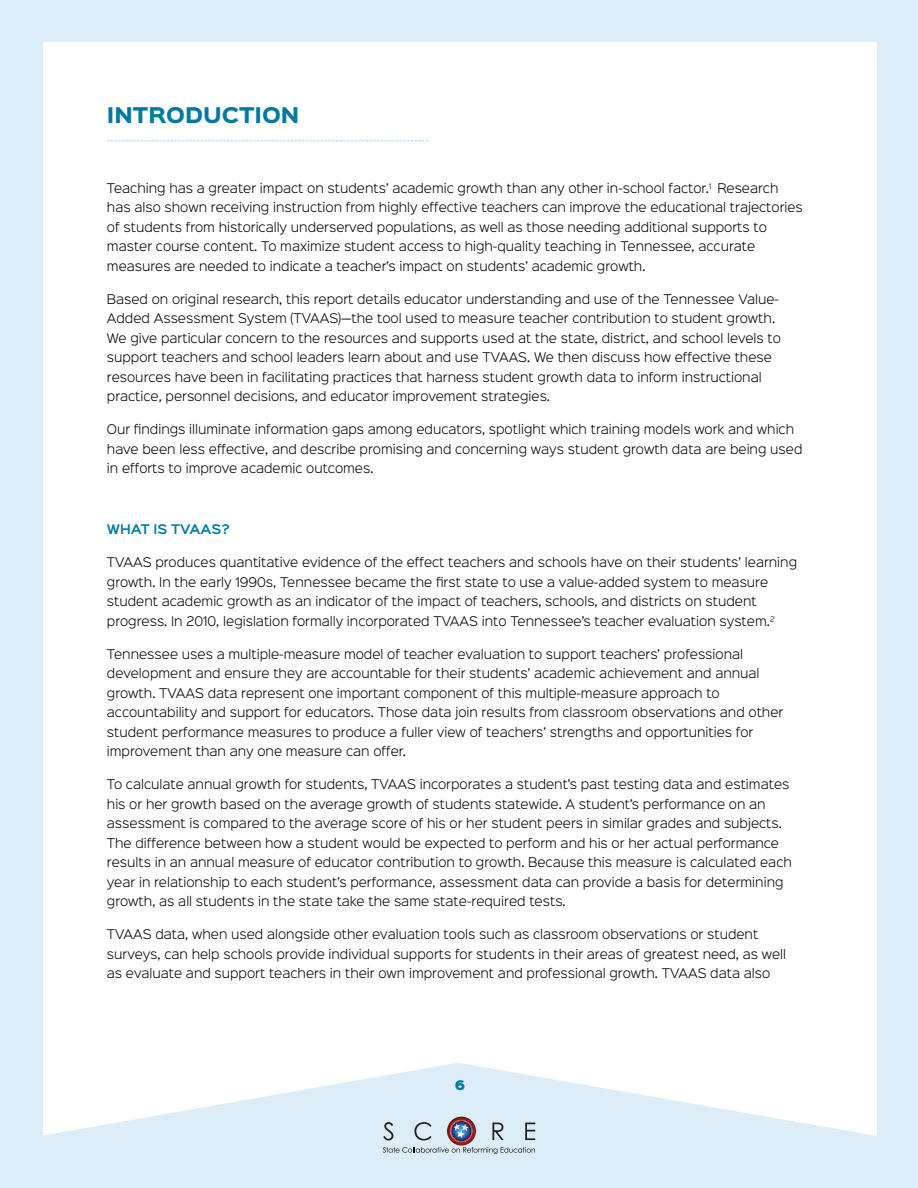
<style>
.page{position:relative;width:918px;height:1188px;background:#fff}
.page>*{position:absolute;margin:0;border:0;box-sizing:border-box;transform-origin:0 0}
.t1{font:900 19.5px "Sinkin Sans 800";color:#0078a4}
.t2{font:300 12px/19.5px "Sinkin Sans 300";color:#000}
.t3{font:600 12px "Sinkin Sans 600";color:#0078a4}
.t4{font:12px "Sinkin Sans 900 X Black";color:#0078a4}
</style>
<div class="page">
<div style="left:0;top:0;width:42px;height:1188px;background:#dcedf7"></div>
<div style="left:0;top:0;width:918px;height:41px;background:#dcedf7"></div>
<div style="left:877px;top:0;width:41px;height:1188px;background:#dcedf7"></div>
<svg style="left:42px;top:1063px;width:835px;height:125px;fill:#dcedf7"></svg>
<svg style="left:383px;top:1117px;width:152px;height:37px;background:#bec7d2"></svg>
<svg style="left:107px;top:140px;width:321px;height:1px"></svg>
<h1 class="t1" style="left:107px;top:105px;width:194px">INTRODUCTION</h1>
<p class="t2" style="left:107px;top:177px;width:697px">Teaching has a greater impact on students’ academic growth than any other in-school factor.<sup>1</sup> Research has also shown receiving instruction from highly effective teachers can improve the educational trajectories of students from historically underserved populations, as well as those needing additional supports to master course content. To maximize student access to high-quality teaching in Tennessee, accurate measures are needed to indicate a teacher’s impact on students’ academic growth.</p>
<p class="t2" style="left:107px;top:288px;width:676px">Based on original research, this report details educator understanding and use of the Tennessee Value-Added Assessment System (TVAAS)—the tool used to measure teacher contribution to student growth.<br>We give particular concern to the resources and supports used at the state, district, and school levels to support teachers and school leaders learn about and use TVAAS. We then discuss how effective these resources have been in facilitating practices that harness student growth data to inform instructional practice, personnel decisions, and educator improvement strategies.</p>
<p class="t2" style="left:107px;top:419px;width:697px">Our findings illuminate information gaps among educators, spotlight which training models work and which have been less effective, and describe promising and concerning ways student growth data are being used in efforts to improve academic outcomes.</p>
<p class="t3" style="left:107px;top:519px;width:124px">WHAT IS TVAAS?</p>
<p class="t2" style="left:107px;top:552px;width:692px">TVAAS produces quantitative evidence of the effect teachers and schools have on their students’ learning growth. In the early 1990s, Tennessee became the first state to use a value-added system to measure student academic growth as an indicator of the impact of teachers, schools, and districts on student progress. In 2010, legislation formally incorporated TVAAS into Tennessee’s teacher evaluation system.<sup>2</sup></p>
<p class="t2" style="left:107px;top:643px;width:678px">Tennessee uses a multiple-measure model of teacher evaluation to support teachers’ professional development and ensure they are accountable for their students’ academic achievement and annual growth. TVAAS data represent one important component of this multiple-measure approach to accountability and support for educators. Those data join results from classroom observations and other student performance measures to produce a fuller view of teachers’ strengths and opportunities for improvement than any one measure can offer.</p>
<p class="t2" style="left:107px;top:774px;width:686px">To calculate annual growth for students, TVAAS incorporates a student’s past testing data and estimates his or her growth based on the average growth of students statewide. A student’s performance on an assessment is compared to the average score of his or her student peers in similar grades and subjects.<br>The difference between how a student would be expected to perform and his or her actual performance results in an annual measure of educator contribution to growth. Because this measure is calculated each year in relationship to each student’s performance, assessment data can provide a basis for determining growth, as all students in the state take the same state-required tests.</p>
<p class="t2" style="left:107px;top:924px;width:681px">TVAAS data, when used alongside other evaluation tools such as classroom observations or student surveys, can help schools provide individual supports for students in their areas of greatest need, as well as evaluate and support teachers in their own improvement and professional growth. TVAAS data also</p>
<p class="t4" style="left:455px;top:1079px;width:12px">6</p>
</div>
